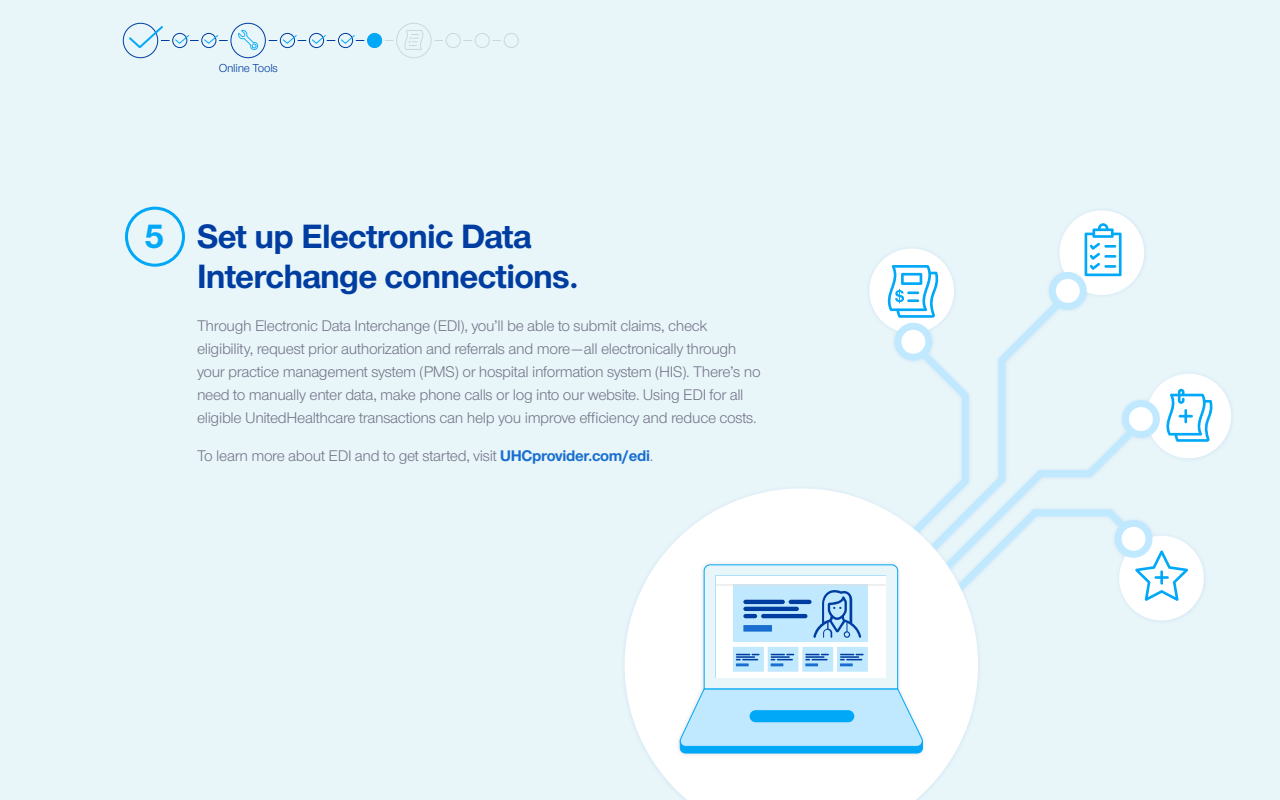
<style>
.page{position:relative;width:1280px;height:800px;background:#e8f6fa}
.page>*{position:absolute;margin:0;border:0;box-sizing:border-box;transform-origin:0 0}
.t1{font:700 35px/40px "UHC Sans";letter-spacing:-.02em;color:#003da1}
.t2{font:700 35px "UHC Sans";color:#00a8f7}
.t3{font:16px/23px "UHC Sans";letter-spacing:-.02em;color:#757588}
.t4{font:12px "UHC Sans";letter-spacing:-.02em;color:#003da1}
.s1{font-weight:700;color:#196ecf}
</style>
<div class="page">
<div style="left:125px;top:207px;width:60px;height:60px;border:3px solid #00a8f7;border-radius:50%"></div>
<div style="left:1146px;top:374px;width:85px;height:84px;background:#fff;border-radius:50%"></div>
<div style="left:1060px;top:210px;width:84px;height:85px;background:#fff;border-radius:50%"></div>
<svg style="left:1085px;top:223px;width:37px;height:53px"></svg>
<div style="left:869px;top:249px;width:85px;height:84px;background:#fff;border-radius:50%"></div>
<svg style="left:887px;top:265px;width:52px;height:43px"></svg>
<svg style="left:889px;top:283px;width:190px;height:51px"></svg>
<div style="left:1052px;top:275px;width:31px;height:31px;background:#fff;border-radius:50%"></div>
<div style="left:1049px;top:272px;width:38px;height:38px;border:7px solid #c0e9ff;border-radius:50%"></div>
<svg style="left:898px;top:326px;width:31px;height:31px"></svg>
<div style="left:894px;top:323px;width:38px;height:38px;border:7px solid #c0e9ff;border-radius:50%"></div>
<svg style="left:625px;top:538px;width:300px;height:262px;fill:#fff"></svg>
<svg style="left:679px;top:334px;width:535px;height:457px"></svg>
<hr style="left:716px;top:585px;width:170px;height:1px;background:#e0e0e0">
<hr style="left:180px;top:40px;width:331px;height:1px;background:#e0e0e0">
<hr style="left:145px;top:40px;width:230px;height:1px;background:#003da1">
<div style="left:393px;top:20px;width:41px;height:41px;background:#e8f6fa;border-radius:50%"></div>
<div style="left:396px;top:23px;width:36px;height:35px;border:1px solid #e0e0e0;border-radius:50%"></div>
<svg style="left:404px;top:30px;width:20px;height:20px"></svg>
<div style="left:472px;top:30px;width:20px;height:21px;background:#e8f6fa;border-radius:50%"></div>
<div style="left:475px;top:33px;width:15px;height:15px;border:1px solid #e0e0e0;border-radius:50%"></div>
<div style="left:501px;top:30px;width:21px;height:21px;background:#e8f6fa;border-radius:50%"></div>
<div style="left:504px;top:33px;width:15px;height:15px;border:1px solid #e0e0e0;border-radius:50%"></div>
<div style="left:443px;top:30px;width:20px;height:21px;background:#e8f6fa;border-radius:50%"></div>
<div style="left:446px;top:33px;width:15px;height:15px;border:1px solid #e0e0e0;border-radius:50%"></div>
<svg style="left:228px;top:20px;width:41px;height:41px"></svg>
<div style="left:230px;top:23px;width:36px;height:35px;border:1px solid #003da1;border-radius:50%"></div>
<svg style="left:238px;top:30px;width:21px;height:20px"></svg>
<svg style="left:120px;top:20px;width:41px;height:41px"></svg>
<div style="left:123px;top:23px;width:35px;height:35px;border:1px solid #003da1;border-radius:50%"></div>
<svg style="left:127px;top:24px;width:36px;height:26px"></svg>
<svg style="left:199px;top:30px;width:20px;height:21px"></svg>
<div style="left:201px;top:33px;width:15px;height:15px;border:1px solid #003da1;border-radius:50%"></div>
<svg style="left:203px;top:34px;width:16px;height:11px"></svg>
<svg style="left:277px;top:30px;width:21px;height:21px"></svg>
<div style="left:280px;top:33px;width:15px;height:15px;border:1px solid #003da1;border-radius:50%"></div>
<svg style="left:282px;top:34px;width:16px;height:11px"></svg>
<svg style="left:170px;top:30px;width:20px;height:21px"></svg>
<div style="left:172px;top:33px;width:15px;height:15px;border:1px solid #003da1;border-radius:50%"></div>
<svg style="left:174px;top:34px;width:16px;height:11px"></svg>
<div style="left:306px;top:30px;width:21px;height:21px;background:#e8f6fa;border-radius:50%"></div>
<div style="left:309px;top:33px;width:15px;height:15px;border:1px solid #003da1;border-radius:50%"></div>
<svg style="left:311px;top:34px;width:16px;height:11px"></svg>
<div style="left:335px;top:30px;width:21px;height:21px;background:#e8f6fa;border-radius:50%"></div>
<div style="left:338px;top:33px;width:15px;height:15px;border:1px solid #003da1;border-radius:50%"></div>
<svg style="left:340px;top:34px;width:16px;height:11px"></svg>
<svg style="left:364px;top:30px;width:21px;height:21px"></svg>
<div style="left:368px;top:33px;width:14px;height:15px;background:#00a8f7;border-radius:50%"></div>
<div style="left:367px;top:33px;width:15px;height:15px;border:1px solid #00a8f7;border-radius:50%"></div>
<p class="t4" style="left:219px;top:60px;width:61px">Online Tools</p>
<h1 class="t2" style="left:144px;top:213px;width:22px">5</h1>
<h1 class="t1" style="left:197px;top:216px;width:383px">Set up Electronic Data<br>Interchange connections.</h1>
<p class="t3" style="left:197px;top:314px;width:565px">Through Electronic Data Interchange (EDI), you’ll be able to submit claims, check eligibility, request prior authorization and referrals and more—all electronically through your practice management system (PMS) or hospital information system (HIS). There’s no need to manually enter data, make phone calls or log into our website. Using EDI for all eligible UnitedHealthcare transactions can help you improve efficiency and reduce costs.</p>
<p class="t3" style="left:197px;top:444px;width:458px">To learn more about EDI and to get started, visit <span class="s1">UHCprovider.com/edi</span>.</p>
</div>
